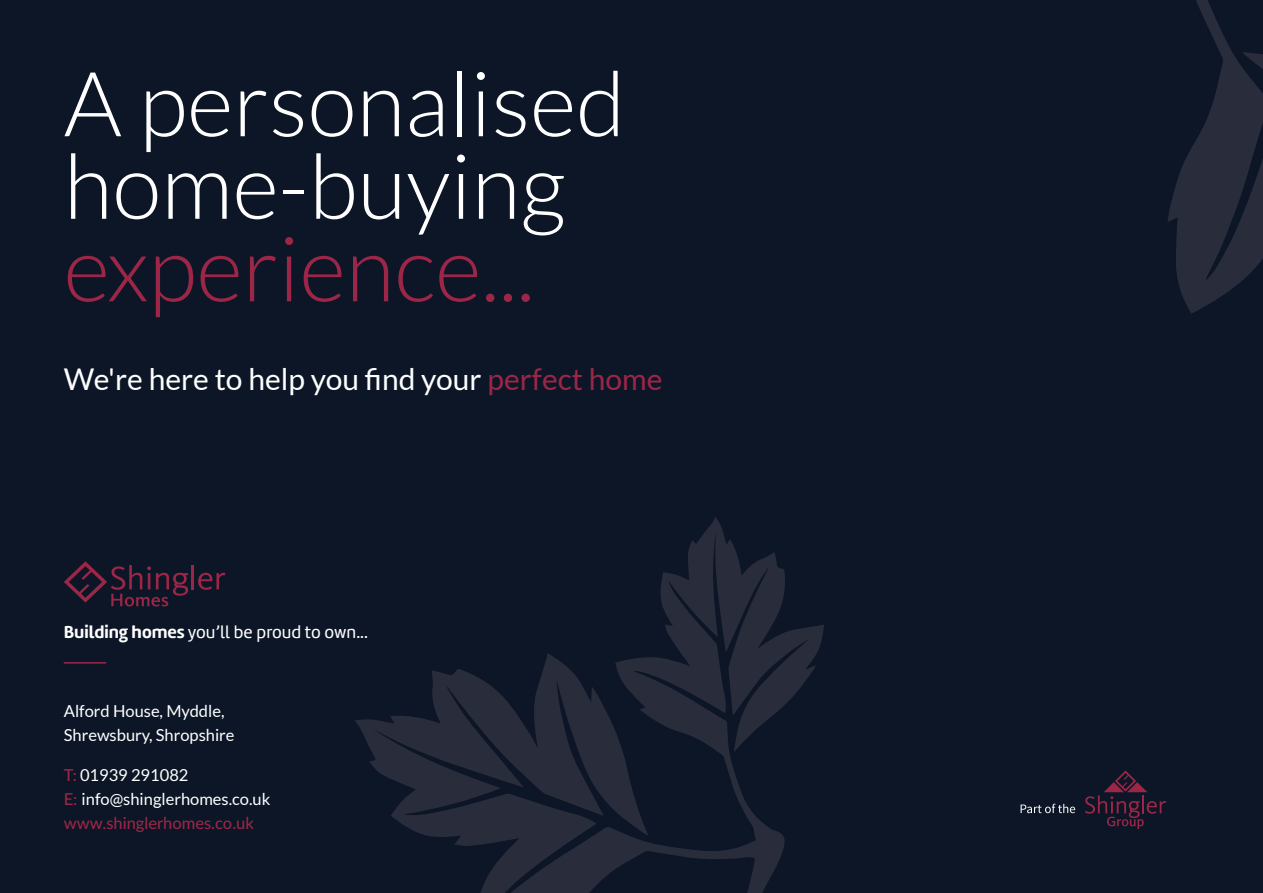
<style>
.page{position:relative;width:1263px;height:893px;background:#0c1626}
.page>*{position:absolute;margin:0;border:0;box-sizing:border-box;transform-origin:0 0}
.t1{font:300 90px/82.5px "Lato";color:#fff}
.t2{font:300 90px "Lato";color:#9c2647}
.t3{font:30px "Lato";color:#fff}
.t4{font:18px "Amelia Rounded Regular";color:#fff}
.t5{font:16.5px/24px "Lato";color:#fff}
.s1{color:#9c2647}
.s2{font-family:"Amelia Rounded";font-weight:700}
.s3{font-weight:500;color:#9c2647}
</style>
<div class="page">
<svg style="left:1085px;top:770px;width:81px;height:59px"></svg>
<svg style="left:1020px;top:804px;width:55px;height:9px"></svg>
<hr style="left:192px;top:565px;width:2px;height:24px;background:#9c2647">
<svg style="left:198px;top:573px;width:27px;height:17px"></svg>
<svg style="left:64px;top:561px;width:124px;height:45px"></svg>
<hr style="left:64px;top:662px;width:42px;height:2px;background:#9c2647">
<svg style="left:660px;top:517px;width:164px;height:187px"></svg>
<svg style="left:355px;top:653px;width:430px;height:240px"></svg>
<svg style="left:1167px;top:0;width:96px;height:314px"></svg>
<h1 class="t1" style="left:64px;top:63px;width:563px">A personalised home-buying</h1>
<h1 class="t2" style="left:64px;top:221px;width:472px">experience...</h1>
<h2 class="t3" style="left:64px;top:362px;width:600px">We're here to help you find your <span class="s1">perfect home</span></h2>
<p class="t4" style="left:64px;top:621px;width:306px"><span class="s2">Building homes</span> you’ll be proud to own...</p>
<p class="t5" style="left:64px;top:699px;width:172px">Alford House, Myddle,<br>Shrewsbury, Shropshire</p>
<p class="t5" style="left:64px;top:763px;width:208px"><span class="s3">T:</span> 01939 291082<br><span class="s3">E:</span> info@shinglerhomes.co.uk <span class="s3">www.shinglerhomes.co.uk</span></p>
</div>
